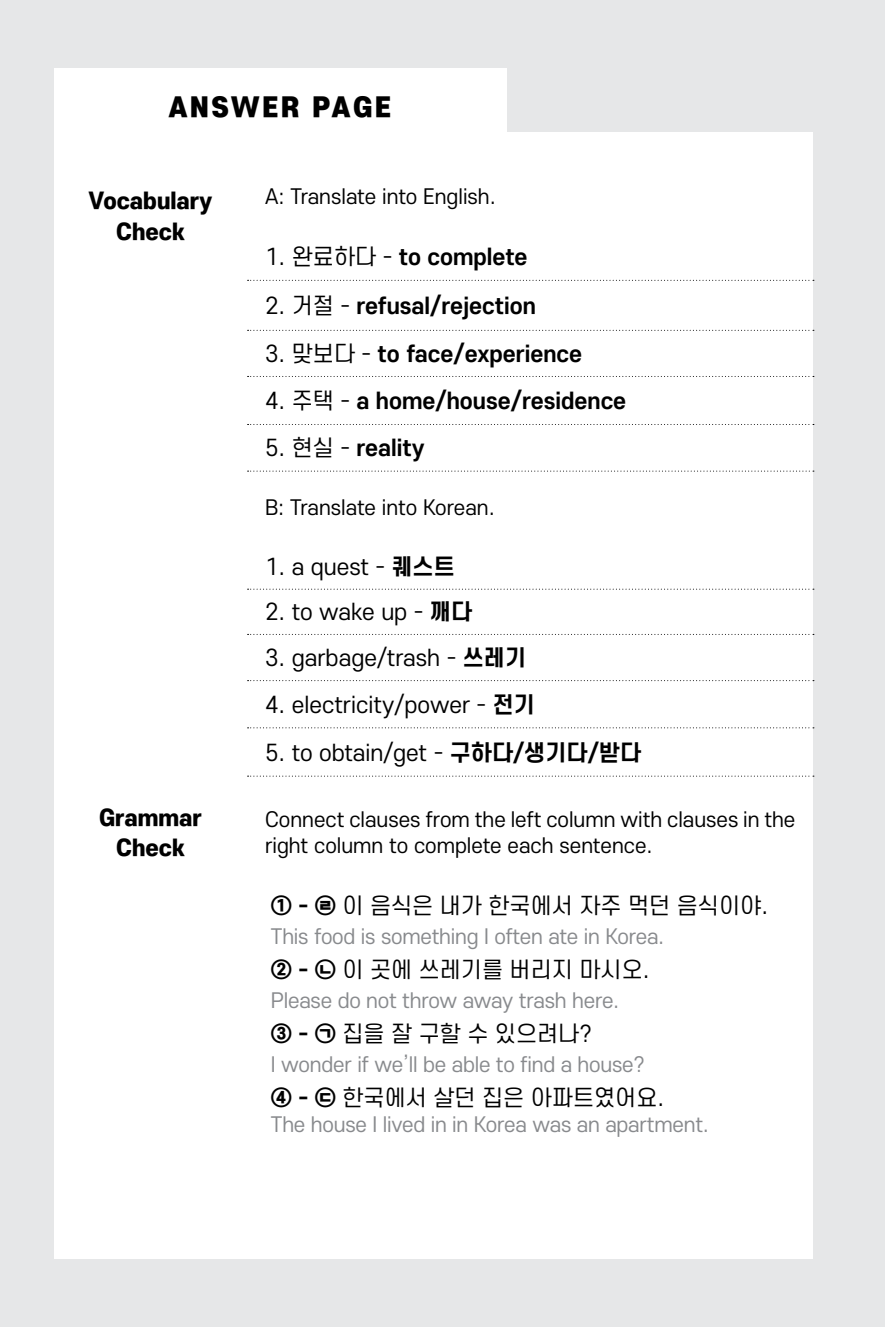
<style>
.page{position:relative;width:885px;height:1327px;background:#fff}
.page>*{position:absolute;margin:0;border:0;box-sizing:border-box;transform-origin:0 0}
.t1{font:900 26px "S Core Dream 9";letter-spacing:.1em;color:#000}
.t2{font:22px "S Core Dream 4";color:#000}
.t3{font:700 22px "S Core Dream 6";color:#000}
.t4{font:800 22px/30px "S Core Dream 8";color:#000;text-align:center}
.t5{font:20px "S Core Dream 4";letter-spacing:-.01em;color:#888a8d}
.t6{font:20px/26px "S Core Dream 4";color:#000}
.s1{font-family:"S Core Dream 4";font-weight:400}
.s2{font-family:"S Core Dream 6";font-weight:700}
</style>
<div class="page">
<div style="left:0;top:0;width:884px;height:1326px;background:#e6e7e8"></div>
<div style="left:54px;top:68px;width:758px;height:1190px;background:#fff"></div>
<div style="left:507px;top:64px;width:320px;height:68px;background:#e6e7e8"></div>
<svg style="left:247px;top:280px;width:566px;height:1px"></svg>
<svg style="left:247px;top:330px;width:566px;height:1px"></svg>
<svg style="left:247px;top:376px;width:566px;height:1px"></svg>
<svg style="left:247px;top:588px;width:563px;height:1px"></svg>
<svg style="left:247px;top:680px;width:566px;height:1px"></svg>
<svg style="left:247px;top:727px;width:566px;height:1px"></svg>
<svg style="left:247px;top:775px;width:563px;height:1px"></svg>
<svg style="left:247px;top:424px;width:566px;height:1px"></svg>
<svg style="left:247px;top:470px;width:563px;height:1px"></svg>
<p class="t1" style="left:168px;top:88px;width:224px">ANSWER PAGE</p>
<p class="t4" style="left:88px;top:185px;width:126px">Vocabulary<br>Check</p>
<p class="t6" style="left:265px;top:183px;width:232px">A: Translate into English.</p>
<p class="t3" style="left:265px;top:240px;width:264px"><span class="s1">1. 완료하다 -</span> to complete</p>
<p class="t3" style="left:265px;top:290px;width:272px"><span class="s1">2. 거절 -</span> refusal/rejection</p>
<p class="t3" style="left:265px;top:338px;width:318px"><span class="s1">3. 맞보다 -</span> to face/experience</p>
<p class="t3" style="left:265px;top:385px;width:362px"><span class="s1">4. 주택 -</span> a home/house/residence</p>
<p class="t3" style="left:265px;top:432px;width:161px"><span class="s1">5. 현실 -</span> reality</p>
<p class="t6" style="left:265px;top:494px;width:231px">B: Translate into Korean.</p>
<p class="t2" style="left:265px;top:550px;width:191px">1. a quest - <span class="s2">퀘스트</span></p>
<p class="t2" style="left:265px;top:596px;width:208px">2. to wake up - <span class="s2">깨다</span></p>
<p class="t2" style="left:265px;top:642px;width:262px">3. garbage/trash - <span class="s2">쓰레기</span></p>
<p class="t2" style="left:265px;top:688px;width:271px">4. electricity/power - <span class="s2">전기</span></p>
<p class="t2" style="left:265px;top:736px;width:377px">5. to obtain/get - <span class="s2">구하다/생기다/받다</span></p>
<p class="t4" style="left:99px;top:801px;width:104px">Grammar<br>Check</p>
<p class="t6" style="left:265px;top:805px;width:532px">Connect clauses from the left column with clauses in the right column to complete each sentence.</p>
<p class="t2" style="left:271px;top:889px;width:498px"><span class="s2">① - ㉣</span> 이 음식은 내가 한국에서 자주 먹던 음식이야.</p>
<p class="t5" style="left:271px;top:921px;width:395px">This food is something I often ate in Korea.</p>
<p class="t2" style="left:271px;top:953px;width:380px"><span class="s2">② - ㉡</span> 이 곳에 쓰레기를 버리지 마시오.</p>
<p class="t5" style="left:271px;top:985px;width:350px">Please do not throw away trash here.</p>
<p class="t2" style="left:271px;top:1017px;width:322px"><span class="s2">③ - ㉠</span> 집을 잘 구할 수 있으려나?</p>
<p class="t5" style="left:271px;top:1049px;width:375px">I wonder if we’ll be able to find a house?</p>
<p class="t2" style="left:271px;top:1081px;width:395px"><span class="s2">④ - ㉢</span> 한국에서 살던 집은 아파트였어요.</p>
<p class="t5" style="left:271px;top:1109px;width:439px">The house I lived in in Korea was an apartment.</p>
</div>
